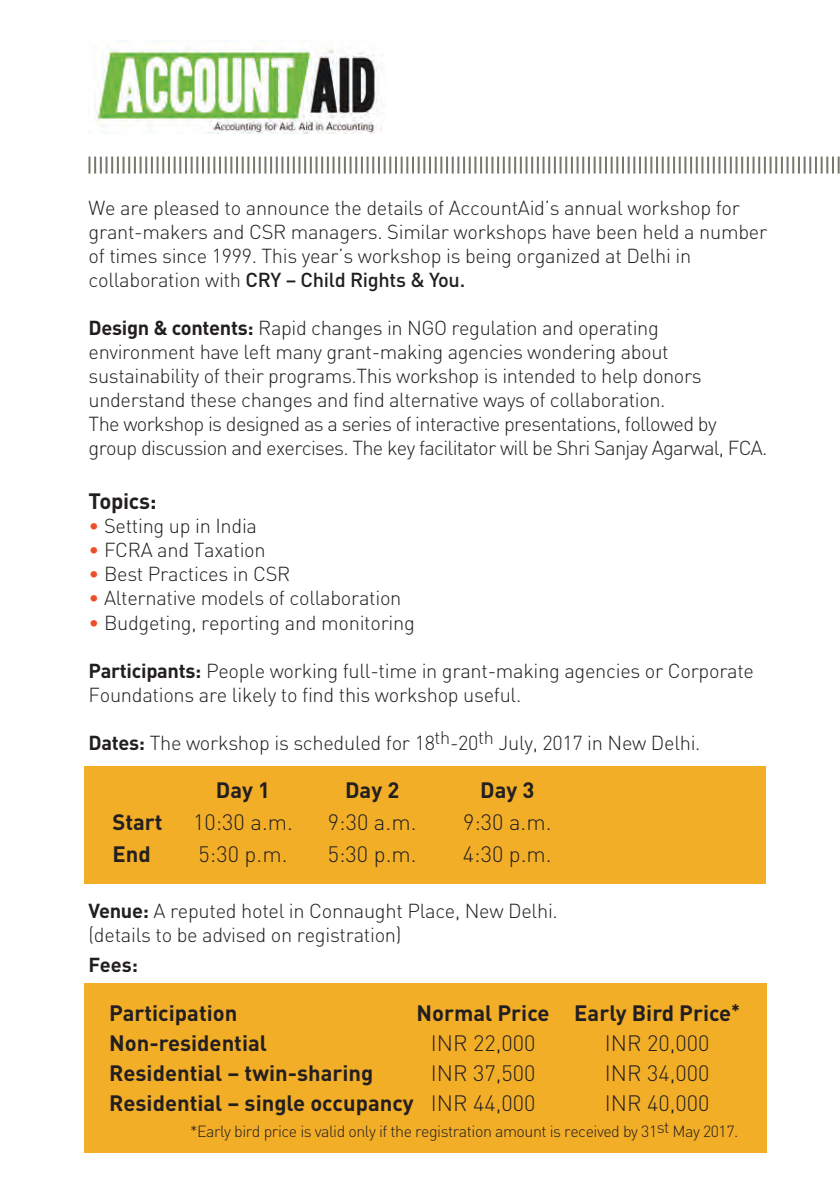
<style>
.page{position:relative;width:840px;height:1191px;background:#fff}
.page>*{position:absolute;margin:0;border:0;box-sizing:border-box;transform-origin:0 0}
.t1{font:700 22px "DIN Pro";color:#231f20}
.t2{font:300 22px "DI Nbek";color:#231f20}
.t3{font:300 20px/24px "DI Nbek";letter-spacing:-.015em;color:#231f20}
.t4{font:500 20px "DIN Pro";letter-spacing:-.015em;color:#231f20}
.t5{font:700 20px "DIN Pro";color:#231f20}
.t6{font:300 16px "DI Nbek";letter-spacing:-.03em;color:#231f20}
.s1{font-family:"DI Nbek";font-weight:300}
.s2{font-family:"DIN Pro";font-weight:700}
.s3{color:#f04e26}
</style>
<div class="page">
<div style="left:84px;top:766px;width:681px;height:118px;background:#f3ae28"></div>
<img style="left:88px;top:40px;width:294px;height:93px">
<div style="left:84px;top:982px;width:682px;height:170px;background:#f3ae28"></div>
<svg style="left:88px;top:156px;width:751px;height:18px"></svg>
<p class="t3" style="left:89px;top:196px;width:679px">We are pleased to announce the details of AccountAid’s annual workshop for grant-makers and CSR managers. Similar workshops have been held a number of times since 1999. This year’s workshop is being organized at Delhi in</p>
<p class="t4" style="left:89px;top:273px;width:378px"><span class="s1">collaboration with</span> CRY – Child Rights &amp; You.</p>
<p class="t3" style="left:89px;top:316px;width:680px"><span class="s2">Design &amp; contents:</span> Rapid changes in NGO regulation and operating environment have left many grant-making agencies wondering about sustainability of their programs.This workshop is intended to help donors understand these changes and find alternative ways of collaboration.<br>The workshop is designed as a series of interactive presentations, followed by group discussion and exercises. The key facilitator will be Shri Sanjay Agarwal, FCA.</p>
<p class="t1" style="left:89px;top:488px;width:69px">Topics:</p>
<p class="t3" style="left:89px;top:514px;width:170px"><span class="s3">•</span> Setting up in India</p>
<p class="t3" style="left:89px;top:538px;width:178px"><span class="s3">•</span> FCRA and Taxation</p>
<p class="t3" style="left:89px;top:562px;width:203px"><span class="s3">•</span> Best Practices in CSR</p>
<p class="t3" style="left:89px;top:586px;width:314px"><span class="s3">•</span> Alternative models of collaboration</p>
<p class="t3" style="left:89px;top:610px;width:327px"><span class="s3">•</span> Budgeting, reporting and monitoring</p>
<p class="t3" style="left:89px;top:658px;width:666px"><span class="s2">Participants:</span> People working full-time in grant-making agencies or Corporate<br>Foundations are likely to find this workshop useful.</p>
<p class="t3" style="left:89px;top:730px;width:613px"><span class="s2">Dates:</span> The workshop is scheduled for 18<sup>th</sup>-20<sup>th</sup> July, 2017 in New Delhi.</p>
<p class="t1" style="left:216px;top:777px;width:56px">Day 1</p>
<p class="t1" style="left:345px;top:777px;width:56px">Day 2</p>
<p class="t1" style="left:480px;top:777px;width:56px">Day 3</p>
<p class="t1" style="left:112px;top:809px;width:52px">Start</p>
<p class="t2" style="left:193px;top:809px;width:101px">10:30 a.m.</p>
<p class="t2" style="left:328px;top:809px;width:90px">9:30 a.m.</p>
<p class="t2" style="left:463px;top:809px;width:90px">9:30 a.m.</p>
<p class="t1" style="left:112px;top:841px;width:40px">End</p>
<p class="t2" style="left:198px;top:841px;width:90px">5:30 p.m.</p>
<p class="t2" style="left:327px;top:841px;width:90px">5:30 p.m.</p>
<p class="t2" style="left:462px;top:841px;width:90px">4:30 p.m.</p>
<p class="t3" style="left:89px;top:898px;width:470px"><span class="s2">Venue:</span> A reputed hotel in Connaught Place, New Delhi. (details to be advised on registration)</p>
<p class="t5" style="left:89px;top:952px;width:51px">Fees:</p>
<p class="t1" style="left:109px;top:999px;width:130px">Participation</p>
<p class="t1" style="left:416px;top:999px;width:325px">Normal Price Early Bird Price<sup>*</sup></p>
<p class="t1" style="left:109px;top:1029px;width:159px">Non-residential</p>
<p class="t2" style="left:430px;top:1029px;width:106px">INR 22,000</p>
<p class="t2" style="left:604px;top:1029px;width:106px">INR 20,000</p>
<p class="t1" style="left:109px;top:1059px;width:265px">Residential – twin-sharing</p>
<p class="t2" style="left:430px;top:1059px;width:106px">INR 37,500</p>
<p class="t2" style="left:604px;top:1059px;width:106px">INR 34,000</p>
<p class="t1" style="left:109px;top:1089px;width:427px">Residential – single occupancy <span class="s1">INR 44,000</span></p>
<p class="t2" style="left:604px;top:1089px;width:106px">INR 40,000</p>
<p class="t6" style="left:190px;top:1121px;width:549px">*Early bird price is valid only if the registration amount is received by 31st May 2017.</p>
</div>
